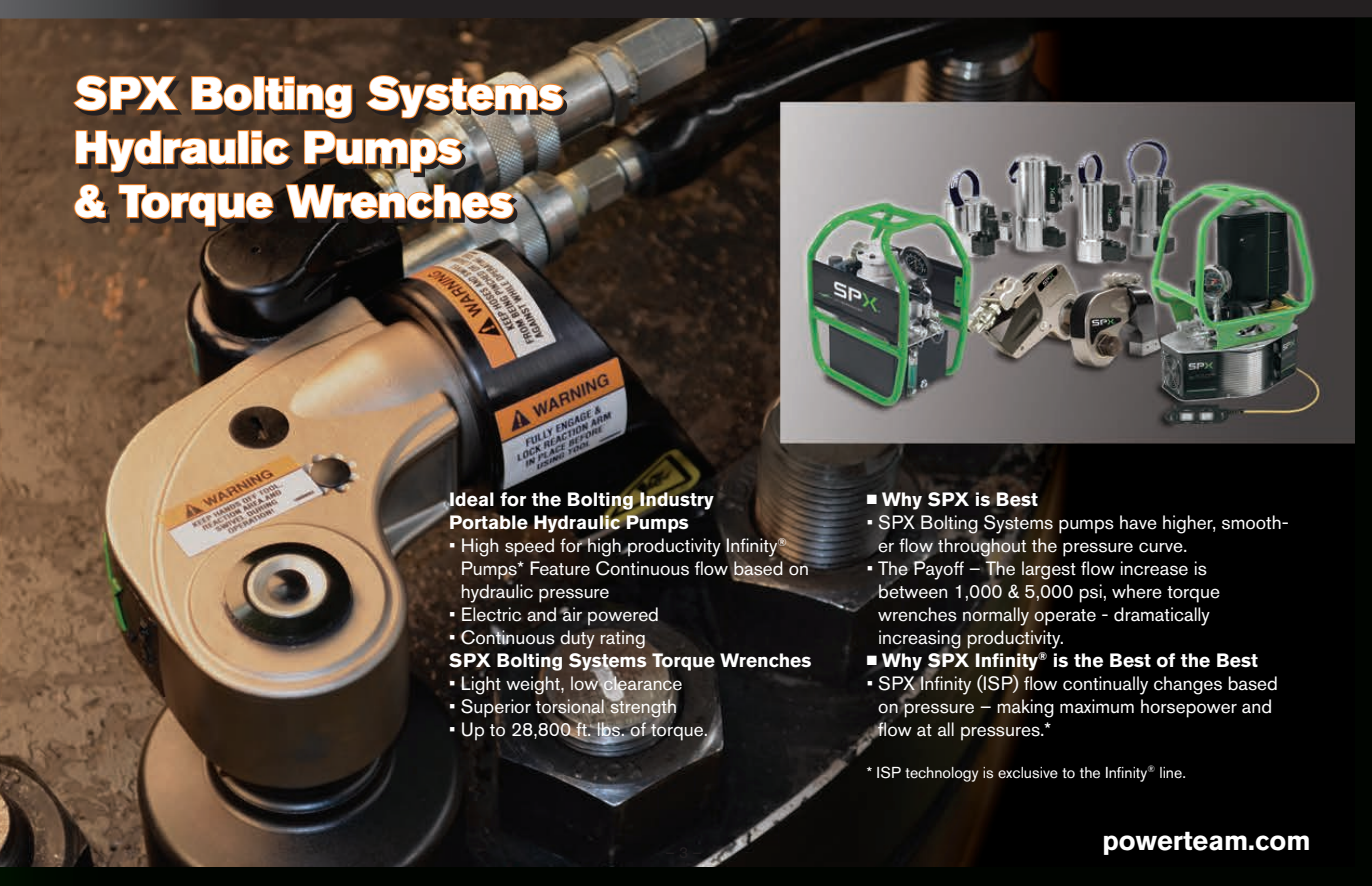
<style>
.page{position:relative;width:1372px;height:886px;background:#fff}
.page>*{position:absolute;margin:0;border:0;box-sizing:border-box;transform-origin:0 0}
.t1{font:45px/54px "Akzidenz Grotesk BE Super";color:#fff}
.t2{font:700 27px "Akzidenz Grotesk BE";color:#fff}
.t3{font:19.12px/22.9px "Akzidenz Grotesk BE";color:#fff}
.t4{font:700 19.12px/22.9px "Akzidenz Grotesk BE";color:#fff}
.t5{font:15.75px "Akzidenz Grotesk BE";color:#fff}
</style>
<div class="page">
<div style="left:0;top:19px;width:1371px;height:866px;background:#000400"></div>
<img style="left:0;top:19px;width:1354px;height:847px">
<img style="left:72px;top:74px;width:496px;height:158px">
<svg style="left:0;top:0;width:1372px;height:19px;background:#282425"></svg>
<h1 class="t1" style="left:74px;top:66px;width:490px">SPX Bolting Systems<br>Hydraulic Pumps<br>&amp; Torque Wrenches</h1>
<p class="t4" style="left:449px;top:487px;width:266px">Ideal for the Bolting Industry<br>Portable Hydraulic Pumps</p>
<p class="t3" style="left:461px;top:533px;width:350px;text-indent:-12px">• High speed for high productivity Infinity<sup>®<br></sup>Pumps* Feature Continuous flow based on hydraulic pressure</p>
<p class="t3" style="left:449px;top:602px;width:211px">• Electric and air powered</p>
<p class="t3" style="left:449px;top:625px;width:198px">• Continuous duty rating</p>
<p class="t4" style="left:449px;top:648px;width:363px">SPX Bolting Systems Torque Wrenches</p>
<p class="t3" style="left:449px;top:671px;width:235px">• Light weight, low clearance</p>
<p class="t3" style="left:449px;top:694px;width:229px">• Superior torsional strength</p>
<p class="t3" style="left:449px;top:717px;width:260px">• Up to 28,800 ft. lbs. of torque.</p>
<p class="t4" style="left:866px;top:487px;width:172px">■ Why SPX is Best</p>
<p class="t3" style="left:878px;top:510px;width:412px;text-indent:-12px">• SPX Bolting Systems pumps have higher, smooth&shy;er flow throughout the pressure curve.</p>
<p class="t3" style="left:878px;top:556px;width:343px;text-indent:-12px">• The Payoff – The largest flow increase is between 1,000 &amp; 5,000 psi, where torque wrenches normally operate - dramatically increasing productivity.</p>
<p class="t4" style="left:866px;top:648px;width:392px">■ Why SPX Infinity<sup>®</sup> is the Best of the Best</p>
<p class="t3" style="left:878px;top:671px;width:401px;text-indent:-12px">• SPX Infinity (ISP) flow continually changes based on pressure – making maximum horsepower and flow at all pressures.*</p>
<p class="t5" style="left:866px;top:762px;width:321px">* ISP technology is exclusive to the Infinity<sup>®</sup> line.</p>
<h2 class="t2" style="left:1102px;top:824px;width:210px">powerteam.com</h2>
</div>
